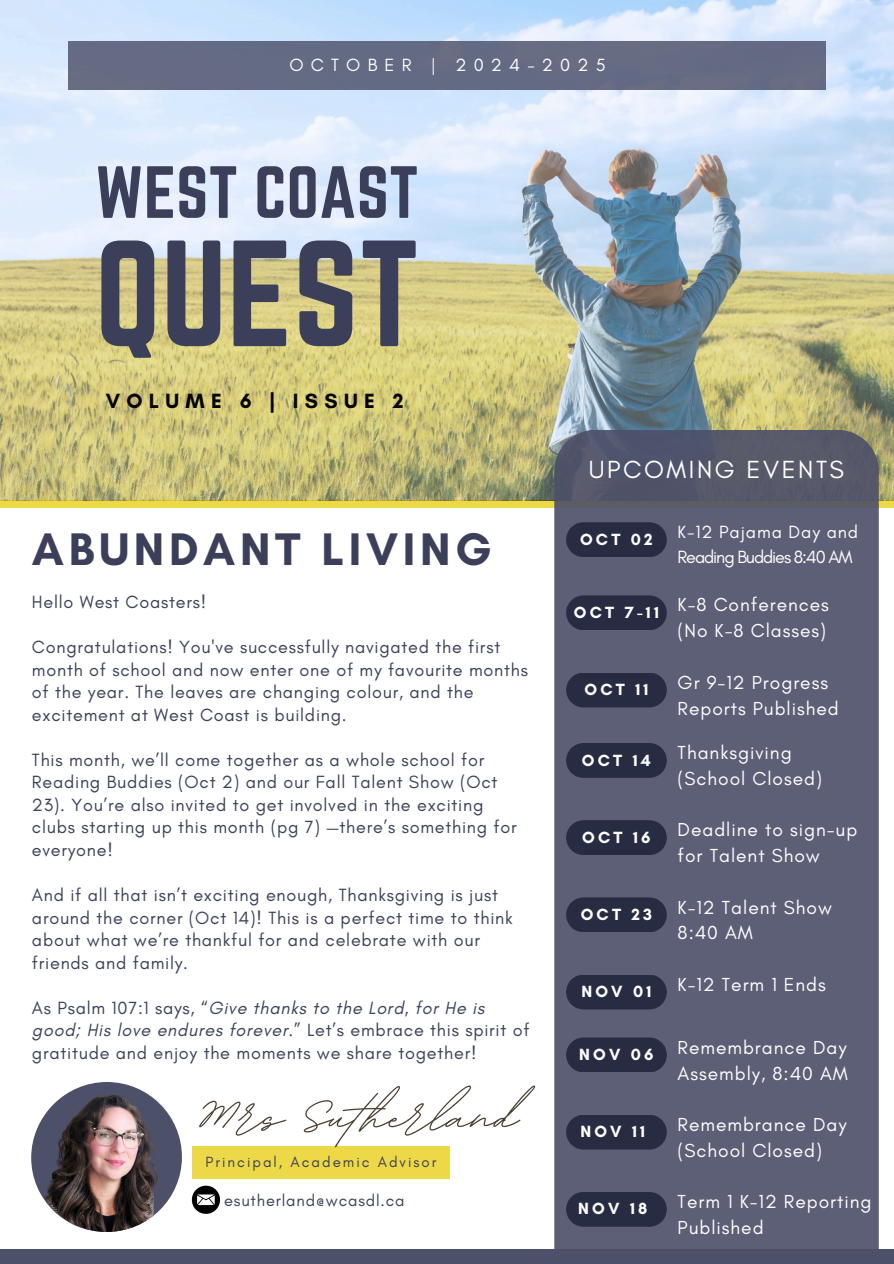
<style>
.page{position:relative;width:894px;height:1264px;background:#fff}
.page>*{position:absolute;margin:0;border:0;box-sizing:border-box;transform-origin:0 0}
.t1{font:132px "Norwester";color:#3b3f5a}
.t2{font:700 79.95px "BD Script";color:#493d2e}
.t3{font:64.5px "Norwester";color:#3b3f5a}
.t4{font:700 46.5px "Glacial Indifference";letter-spacing:.1em;color:#3b3f5a}
.t5{font:25.2px "Glacial Indifference";letter-spacing:.1em;color:#fff}
.t6{font:700 21px "Glacial Indifference";letter-spacing:.3em;color:#070504}
.t7{font:19.2px/25.8px "Glacial Indifference";letter-spacing:.05em;color:#fff}
.t8{font:18px/22.5px "Glacial Indifference";letter-spacing:.04em;color:#3b3f5a}
.t9{font:18px "Glacial Indifference";letter-spacing:-.06em;color:#fff}
.t10{font:18px "Glacial Indifference";letter-spacing:.4em;color:#fff}
.t11{font:18px "Glacial Indifference";letter-spacing:.05em;color:#fff}
.t12{font:700 16.5px "Glacial Indifference";letter-spacing:.195em;color:#fff}
.t13{font:16.5px "Glacial Indifference";letter-spacing:.05em;color:#3b3f5a}
.t14{font:15px "Glacial Indifference";letter-spacing:.135em;color:#3b3f5a}
.s1{font-style:italic}
</style>
<div class="page">
<div style="left:0;top:500px;width:893px;height:7px;background:#edd947"></div>
<img style="left:0;top:0;width:893px;height:500px">
<div style="left:68px;top:41px;width:757px;height:48px;background:#646b83"></div>
<div style="left:0;top:1249px;width:893px;height:14px;background:#4d5069"></div>
<img style="left:32px;top:1081px;width:150px;height:150px;border-radius:50%">
<div style="left:192px;top:1146px;width:257px;height:32px;background:#edd947"></div>
<svg style="left:192px;top:1185px;width:28px;height:28px"></svg>
<svg style="left:554px;top:430px;width:324px;height:819px;fill:#5d5f76"></svg>
<div style="left:566px;top:522px;width:100px;height:35px;background:#282c42;border-radius:17px"></div>
<div style="left:566px;top:595px;width:100px;height:35px;background:#282c42;border-radius:17px"></div>
<div style="left:566px;top:672px;width:100px;height:35px;background:#282c42;border-radius:17px"></div>
<div style="left:566px;top:743px;width:100px;height:35px;background:#282c42;border-radius:17px"></div>
<div style="left:566px;top:897px;width:100px;height:35px;background:#282c42;border-radius:17px"></div>
<div style="left:566px;top:974px;width:100px;height:35px;background:#282c42;border-radius:17px"></div>
<div style="left:566px;top:1037px;width:100px;height:35px;background:#282c42;border-radius:17px"></div>
<div style="left:566px;top:1114px;width:100px;height:35px;background:#282c42;border-radius:17px"></div>
<div style="left:566px;top:820px;width:100px;height:35px;background:#282c42;border-radius:17px"></div>
<div style="left:566px;top:1191px;width:100px;height:35px;background:#282c42;border-radius:17px"></div>
<p class="t10" style="left:289px;top:54px;width:318px">OCTOBER | 2024-2025</p>
<p class="t3" style="left:95px;top:153px;width:325px">WEST COAST</p>
<p class="t1" style="left:95px;top:214px;width:326px">QUEST</p>
<p class="t6" style="left:106px;top:388px;width:299px">VOLUME 6 | ISSUE 2</p>
<p class="t4" style="left:32px;top:520px;width:461px">ABUNDANT LIVING</p>
<h2 class="t8" style="left:32px;top:591px;width:176px">Hello West Coasters!</h2>
<h5 class="t8" style="left:32px;top:636px;width:497px">Congratulations! You've successfully navigated the first month of school and now enter one of my favourite months of the year. The leaves are changing colour, and the excitement at West Coast is building.</h5>
<h4 class="t8" style="left:32px;top:748px;width:486px">This month, we’ll come together as a whole school for Reading Buddies (Oct 2) and our Fall Talent Show (Oct 23). You’re also invited to get involved in the exciting clubs starting up this month (pg 7) —there’s something for everyone!</h4>
<p class="t8" style="left:32px;top:883px;width:482px">And if all that isn’t exciting enough, Thanksgiving is just around the corner (Oct 14)! This is a perfect time to think about what we’re thankful for and celebrate with our friends and family.</p>
<p class="t8" style="left:32px;top:996px;width:499px">As Psalm 107:1 says, “<span class="s1">Give thanks to the Lord, for He is good; His love endures forever</span>.” Let’s embrace this spirit of gratitude and enjoy the moments we share together!</p>
<p class="t2" style="left:191px;top:1064px;width:328px">Mrs Sutherland</p>
<p class="t14" style="left:205px;top:1152px;width:232px">Principal, Academic Advisor</p>
<p class="t13" style="left:224px;top:1189px;width:182px">esutherland@wcasdl.ca</p>
<p class="t5" style="left:588px;top:453px;width:257px">UPCOMING EVENTS</p>
<p class="t12" style="left:580px;top:529px;width:74px">OCT 02</p>
<p class="t12" style="left:573px;top:602px;width:86px">OCT 7-11</p>
<p class="t12" style="left:584px;top:679px;width:65px">OCT 11</p>
<p class="t12" style="left:581px;top:749px;width:70px">OCT 14</p>
<h6 class="t11" style="left:677px;top:521px;width:182px">K-12 Pajama Day and</h6>
<h6 class="t9" style="left:677px;top:546px;width:176px">Reading Buddies 8:40 AM</h6>
<h6 class="t7" style="left:677px;top:592px;width:153px">K-8 Conferences (No K-8 Classes)</h6>
<h6 class="t7" style="left:677px;top:669px;width:163px">Gr 9-12 Progress<br>Reports Published</h6>
<h6 class="t7" style="left:677px;top:739px;width:146px">Thanksgiving (School Closed)</h6>
<h6 class="t12" style="left:582px;top:827px;width:70px">OCT 16</h6>
<p class="t7" style="left:677px;top:816px;width:181px">Deadline to sign-up for Talent Show</p>
<p class="t12" style="left:580px;top:904px;width:73px">OCT 23</p>
<h3 class="t12" style="left:581px;top:981px;width:71px">NOV 01</h3>
<p class="t12" style="left:579px;top:1044px;width:76px">NOV 06</p>
<p class="t12" style="left:580px;top:1121px;width:66px">NOV 11</p>
<h6 class="t7" style="left:677px;top:893px;width:156px">K-12 Talent Show<br>8:40 AM</h6>
<h6 class="t7" style="left:677px;top:971px;width:150px">K-12 Term 1 Ends</h6>
<h1 class="t7" style="left:677px;top:1033px;width:172px">Remembrance Day<br>Assembly, 8:40 AM</h1>
<p class="t7" style="left:677px;top:1111px;width:170px">Remembrance Day (School Closed)</p>
<p class="t12" style="left:578px;top:1198px;width:70px">NOV 18</p>
<p class="t7" style="left:677px;top:1188px;width:195px">Term 1 K-12 Reporting<br>Published</p>
</div>
